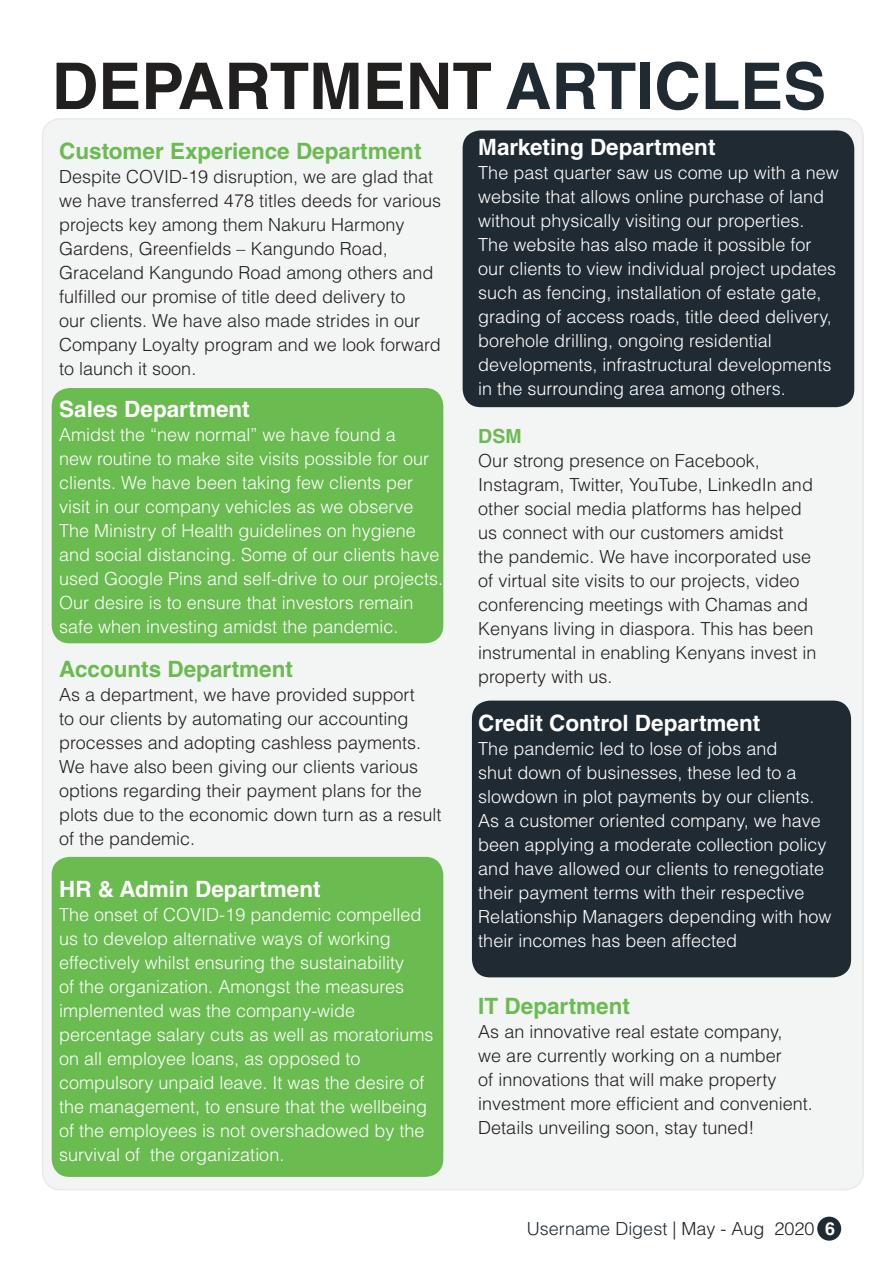
<style>
.page{position:relative;width:893px;height:1263px;background:#fff}
.page>*{position:absolute;margin:0;border:0;box-sizing:border-box;transform-origin:0 0}
.t1{font:700 64.5px "Helvetica LT Std";color:#221f1f}
.t2{font:700 22.5px "Helvetica LT Std";color:#fff}
.t3{font:700 22.5px "Helvetica LT Std";color:#6abb50}
.t4{font:700 19.5px "Helvetica LT Std";color:#6abb50}
.t5{font:300 18px/24px "Helvetica LT Std";color:#fff}
.t6{font:300 18px/24px "Helvetica LT Std";color:#221f1f}
.t7{font:300 18px "Helvetica LT Std";color:#202a32}
.s1{color:#202a32}
.s2{color:#221f1f}
.s3{font-weight:700;color:#fff}
</style>
<div class="page">
<div style="left:43px;top:119px;width:820px;height:1070px;background:#f3f4f4;border-radius:18px"></div>
<div style="left:52px;top:388px;width:391px;height:255px;background:#6abb50;border-radius:18px"></div>
<div style="left:463px;top:130px;width:391px;height:277px;background:#202a32;border-radius:18px"></div>
<div style="left:472px;top:701px;width:379px;height:276px;background:#202a32;border-radius:18px"></div>
<div style="left:52px;top:857px;width:391px;height:320px;background:#6abb50;border-radius:18px"></div>
<div style="left:817px;top:1216px;width:24px;height:24px;background:#202a32;border-radius:50%"></div>
<h1 class="t1" style="left:52px;top:61px;width:776px">DEPARTMENT <span class="s1">ARTICLES</span></h1>
<p class="t3" style="left:59px;top:142px;width:364px">Customer Experience Department</p>
<p class="t6" style="left:59px;top:166px;width:383px">Despite COVID-19 disruption, we are glad that we have transferred 478 titles deeds for various projects key among them Nakuru Harmony Gardens, Greenfields – Kangundo Road, Graceland Kangundo Road among others and fulfilled our promise of title deed delivery to<br>our clients. We have also made strides in our Company Loyalty program and we look forward to launch it soon.</p>
<p class="t2" style="left:59px;top:400px;width:192px">Sales Department</p>
<p class="t5" style="left:59px;top:424px;width:385px">Amidst the “new normal” we have found a<br>new routine to make site visits possible for our clients. We have been taking few clients per visit in our company vehicles as we observe The Ministry of Health guidelines on hygiene and social distancing. Some of our clients have used Google Pins and self-drive to our projects.<br>Our desire is to ensure that investors remain safe when investing amidst the pandemic.</p>
<p class="t3" style="left:59px;top:660px;width:235px">Accounts Department</p>
<p class="t6" style="left:59px;top:684px;width:384px">As a department, we have provided support<br>to our clients by automating our accounting processes and adopting cashless payments.<br>We have also been giving our clients various options regarding their payment plans for the plots due to the economic down turn as a result of the pandemic.</p>
<p class="t2" style="left:59px;top:880px;width:263px">HR &amp; Admin Department</p>
<p class="t5" style="left:59px;top:904px;width:376px">The onset of COVID-19 pandemic compelled us to develop alternative ways of working effectively whilst ensuring the sustainability<br>of the organization. Amongst the measures implemented was the company-wide percentage salary cuts as well as moratoriums on all employee loans, as opposed to compulsory unpaid leave. It was the desire of the management, to ensure that the wellbeing of the employees is not overshadowed by the survival of the organization.</p>
<p class="t2" style="left:478px;top:138px;width:239px">Marketing Department</p>
<p class="t5" style="left:478px;top:162px;width:362px">The past quarter saw us come up with a new website that allows online purchase of land without physically visiting our properties.<br>The website has also made it possible for our clients to view individual project updates such as fencing, installation of estate gate, grading of access roads, title deed delivery, borehole drilling, ongoing residential developments, infrastructural developments in the surrounding area among others.</p>
<p class="t4" style="left:478px;top:428px;width:45px">DSM</p>
<p class="t6" style="left:478px;top:450px;width:340px">Our strong presence on Facebook, Instagram, Twitter, YouTube, LinkedIn and other social media platforms has helped us connect with our customers amidst<br>the pandemic. We have incorporated use of virtual site visits to our projects, video conferencing meetings with Chamas and Kenyans living in diaspora. This has been instrumental in enabling Kenyans invest in property with us.</p>
<p class="t2" style="left:478px;top:714px;width:284px">Credit Control Department</p>
<p class="t5" style="left:478px;top:738px;width:355px">The pandemic led to lose of jobs and<br>shut down of businesses, these led to a slowdown in plot payments by our clients.<br>As a customer oriented company, we have been applying a moderate collection policy and have allowed our clients to renegotiate their payment terms with their respective Relationship Managers depending with how their incomes has been affected</p>
<p class="t3" style="left:478px;top:998px;width:153px">IT Department</p>
<p class="t6" style="left:478px;top:1022px;width:336px">As an innovative real estate company,<br>we are currently working on a number<br>of innovations that will make property investment more efficient and convenient.<br>Details unveiling soon, stay tuned!</p>
<p class="t7" style="left:527px;top:1221px;width:310px">Username Digest | <span class="s2">May - Aug 2020</span> <span class="s3">6</span></p>
</div>
